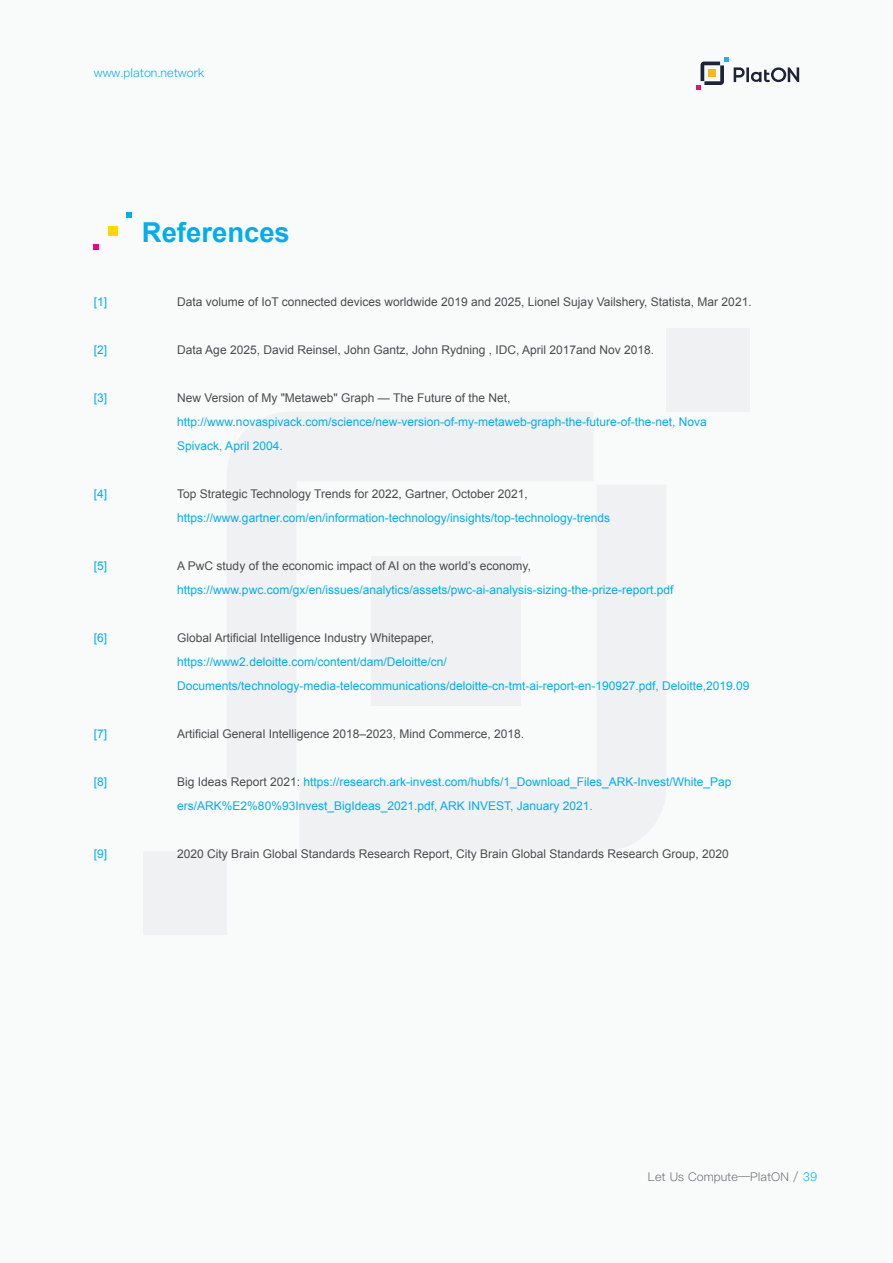
<style>
.page{position:relative;width:893px;height:1263px;background:#f9fafa}
.page>*{position:absolute;margin:0;border:0;box-sizing:border-box;transform-origin:0 0}
.t1{font:700 27.45px "Arial";color:#00aeef}
.t2{font:12px/24px "Arial";color:#00aeef}
.t3{font:12px "Arial";color:#4b4c4d}
.t4{font:300 12px "Ping Fang SC";color:#6c6d70}
.t5{font:300 12px "Ping Fang SC";color:#00aeef}
.s1{color:#4b4c4d}
.s2{color:#00aeef}
</style>
<div class="page">
<svg style="left:734px;top:67px;width:65px;height:15px"></svg>
<svg style="left:696px;top:57px;width:32px;height:32px"></svg>
<div style="left:666px;top:328px;width:83px;height:84px;background:#eff1f2"></div>
<div style="left:144px;top:851px;width:83px;height:83px;background:#eff1f2"></div>
<div style="left:108px;top:227px;width:9px;height:9px;background:#fed702"></div>
<svg style="left:126px;top:212px;width:5px;height:6px"></svg>
<svg style="left:94px;top:245px;width:5px;height:5px"></svg>
<p class="t5" style="left:94px;top:65px;width:112px">www.platon.network</p>
<p class="t2" style="left:94px;top:289px;width:15px">[1]</p>
<p class="t2" style="left:94px;top:337px;width:15px">[2]</p>
<p class="t2" style="left:94px;top:385px;width:15px">[3]</p>
<p class="t2" style="left:94px;top:481px;width:15px">[4]</p>
<p class="t2" style="left:94px;top:553px;width:15px">[5]</p>
<p class="t2" style="left:94px;top:625px;width:15px">[6]</p>
<p class="t2" style="left:94px;top:721px;width:15px">[7]</p>
<p class="t2" style="left:94px;top:769px;width:15px">[8]</p>
<p class="t2" style="left:94px;top:841px;width:15px">[9]</p>
<h1 class="t1" style="left:142px;top:215px;width:150px">References</h1>
<p class="t3" style="left:177px;top:293px;width:576px">Data volume of IoT connected devices worldwide 2019 and 2025, Lionel Sujay Vailshery, Statista, Mar 2021.</p>
<p class="t3" style="left:177px;top:341px;width:478px">Data Age 2025, David Reinsel, John Gantz, John Rydning , IDC, April 2017and Nov 2018.</p>
<p class="t3" style="left:177px;top:389px;width:335px">New Version of My "Metaweb" Graph — The Future of the Net,</p>
<p class="t2" style="left:177px;top:409px;width:531px">http://www.novaspivack.com/science/new-version-of-my-metaweb-graph-the-future-of-the-net, Nova<br>Spivack, April 2004.</p>
<p class="t3" style="left:177px;top:485px;width:352px">Top Strategic Technology Trends for 2022, Gartner, October 2021,</p>
<p class="t2" style="left:177px;top:505px;width:434px">https://www.gartner.com/en/information-technology/insights/top-technology-trends</p>
<p class="t3" style="left:177px;top:557px;width:355px">A PwC study of the economic impact of AI on the world’s economy,</p>
<p class="t2" style="left:177px;top:577px;width:498px">https://www.pwc.com/gx/en/issues/analytics/assets/pwc-ai-analysis-sizing-the-prize-report.pdf</p>
<p class="t3" style="left:177px;top:629px;width:258px">Global Artificial Intelligence Industry Whitepaper,</p>
<p class="t2" style="left:177px;top:649px;width:574px">https://www2.deloitte.com/content/dam/Deloitte/cn/<br>Documents/technology-media-telecommunications/deloitte-cn-tmt-ai-report-en-190927.pdf, Deloitte,2019.09</p>
<p class="t3" style="left:177px;top:725px;width:348px">Artificial General Intelligence 2018–2023, Mind Commerce, 2018.</p>
<p class="t2" style="left:177px;top:769px;width:556px"><span class="s1">Big Ideas Report 2021:</span> https://research.ark-invest.com/hubfs/1_Download_Files_ARK-Invest/White_Pap ers/ARK%E2%80%93Invest_BigIdeas_2021.pdf, ARK INVEST, January 2021.</p>
<p class="t3" style="left:177px;top:845px;width:553px">2020 City Brain Global Standards Research Report, City Brain Global Standards Research Group, 2020</p>
<p class="t4" style="left:648px;top:1170px;width:171px">Let Us Compute—PlatON / <span class="s2">39</span></p>
</div>
